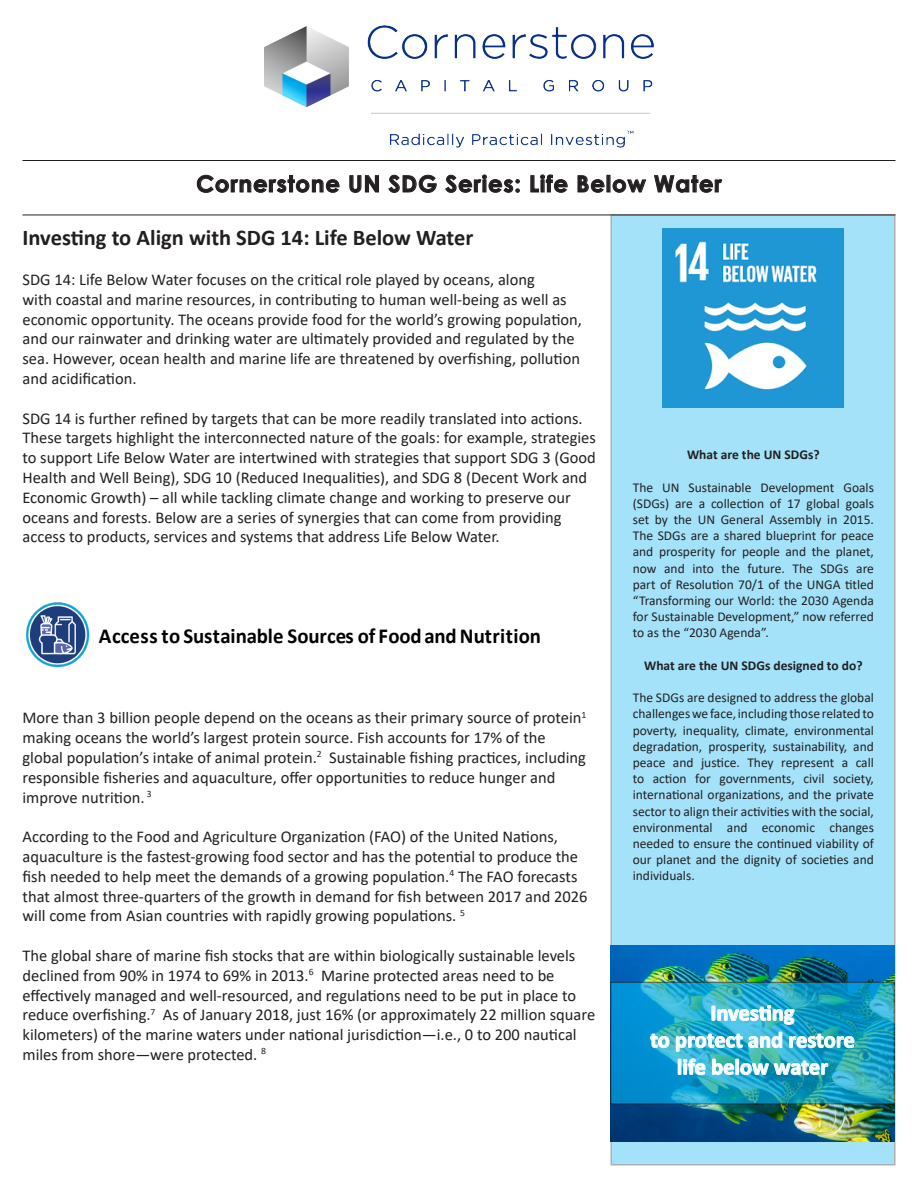
<style>
.page{position:relative;width:918px;height:1188px;background:#fff}
.page>*{position:absolute;margin:0;border:0;box-sizing:border-box;transform-origin:0 0}
.t1{font:700 22.65px "Century Gothic";letter-spacing:.04em;color:#231f20}
.t2{font:700 22.5px/27px "Calibri";color:#fff;text-align:center}
.t3{font:700 22.5px "Calibri";color:#231f20}
.t4{font:700 21.45px "Calibri";letter-spacing:.005em;color:#000}
.t5{font:16.5px/19.8px "Calibri";color:#231f20}
.t6{font:13.5px/16.2px "Calibri";color:#231f20;text-align:justify}
.t7{font:700 13.5px "Calibri";color:#231f20}
</style>
<div class="page">
<div style="left:611px;top:215px;width:284px;height:950px;background:#a4e2f9"></div>
<img style="left:663px;top:229px;width:180px;height:178px">
<img style="left:26px;top:602px;width:64px;height:66px">
<img style="left:610px;top:945px;width:285px;height:196px">
<svg style="left:612px;top:984px;width:281px;height:118px;background:#189fc7"></svg>
<svg style="left:711px;top:1005px;width:84px;height:20px;background:#6bc9e1"></svg>
<svg style="left:650px;top:1033px;width:20px;height:15px"></svg>
<svg style="left:676px;top:1031px;width:107px;height:21px;background:#5ec2dc"></svg>
<svg style="left:789px;top:1033px;width:66px;height:15px"></svg>
<svg style="left:678px;top:1058px;width:28px;height:17px"></svg>
<svg style="left:712px;top:1058px;width:117px;height:17px;background:#5fbdcd"></svg>
<svg style="left:197px;top:175px;width:143px;height:18px"></svg>
<svg style="left:349px;top:175px;width:30px;height:18px"></svg>
<svg style="left:388px;top:175px;width:49px;height:18px"></svg>
<svg style="left:445px;top:174px;width:75px;height:19px"></svg>
<svg style="left:530px;top:174px;width:38px;height:19px"></svg>
<svg style="left:577px;top:175px;width:28px;height:18px"></svg>
<svg style="left:612px;top:179px;width:34px;height:14px"></svg>
<svg style="left:654px;top:175px;width:68px;height:18px"></svg>
<hr style="left:22px;top:160px;width:874px;height:1px;background:#231f20">
<hr style="left:22px;top:215px;width:874px;height:1px;background:#231f20">
<img style="left:265px;top:25px;width:388px;height:123px">
<p class="t1" style="left:196px;top:167px;width:527px">Cornerstone UN SDG Series: Life Below Water</p>
<p class="t3" style="left:22px;top:222px;width:452px">Investing to Align with SDG 14: Life Below Water</p>
<p class="t5" style="left:22px;top:269px;width:561px">SDG 14: Life Below Water focuses on the critical role played by oceans, along<br>with coastal and marine resources, in contributing to human well-being as well as economic opportunity. The oceans provide food for the world’s growing population, and our rainwater and drinking water are ultimately provided and regulated by the sea. However, ocean health and marine life are threatened by overfishing, pollution and acidification.</p>
<p class="t5" style="left:22px;top:408px;width:575px">SDG 14 is further refined by targets that can be more readily translated into actions.<br>These targets highlight the interconnected nature of the goals: for example, strategies to support Life Below Water are intertwined with strategies that support SDG 3 (Good Health and Well Being), SDG 10 (Reduced Inequalities), and SDG 8 (Decent Work and Economic Growth) – all while tackling climate change and working to preserve our oceans and forests. Below are a series of synergies that can come from providing access to products, services and systems that address Life Below Water.</p>
<p class="t4" style="left:99px;top:621px;width:444px">Access to Sustainable Sources of Food andNutrition</p>
<p class="t5" style="left:22px;top:708px;width:566px">More than 3 billion people depend on the oceans as their primary source of protein<sup>1 </sup>making oceans the world’s largest protein source. Fish accounts for 17% of the global population’s intake of animal protein.<sup>2</sup> Sustainable fishing practices, including responsible fisheries and aquaculture, offer opportunities to reduce hunger and improve nutrition. <sup>3</sup></p>
<p class="t5" style="left:22px;top:826px;width:567px">According to the Food and Agriculture Organization (FAO) of the United Nations, aquaculture is the fastest-growing food sector and has the potential to produce the fish needed to help meet the demands of a growing population.<sup>4</sup> The FAO forecasts that almost three-quarters of the growth in demand for fish between 2017 and 2026 will come from Asian countries with rapidly growing populations. <sup>5</sup></p>
<p class="t5" style="left:22px;top:945px;width:574px">The global share of marine fish stocks that are within biologically sustainable levels declined from 90% in 1974 to 69% in 2013.<sup>6</sup> Marine protected areas need to be effectively managed and well-resourced, and regulations need to be put in place to reduce overfishing.<sup>7</sup> As of January 2018, just 16% (or approximately 22 million square kilometers) of the marine waters under national jurisdiction—i.e., 0 to 200 nautical miles from shore—were protected. <sup>8</sup></p>
<p class="t7" style="left:687px;top:445px;width:134px">What are the UN SDGs?</p>
<p class="t6" style="left:633px;top:479px;width:243px">The UN Sustainable Development Goals (SDGs) are a collection of 17 global goals set by the UN General Assembly in 2015.<br>The SDGs are a shared blueprint for peace and prosperity for people and the planet, now and into the future. The SDGs are part of Resolution 70/1 of the UNGA titled “Transforming our World: the 2030 Agenda for Sustainable Development,” now referred to as the “2030 Agenda”.</p>
<p class="t7" style="left:644px;top:656px;width:220px">What are the UN SDGs designed to do?</p>
<p class="t6" style="left:633px;top:689px;width:243px">The SDGs are designed to address the global challenges we face, including those related to poverty, inequality, climate, environmental degradation, prosperity, sustainability, and peace and justice. They represent a call to action for governments, civil society, international organizations, and the private sector to align their activities with the social, environmental and economic changes needed to ensure the continued viability of our planet and the dignity of societies and individuals.</p>
<p class="t2" style="left:710px;top:999px;width:86px">Investing</p>
<p class="t2" style="left:650px;top:1026px;width:206px">to protect and restore life below water</p>
</div>
